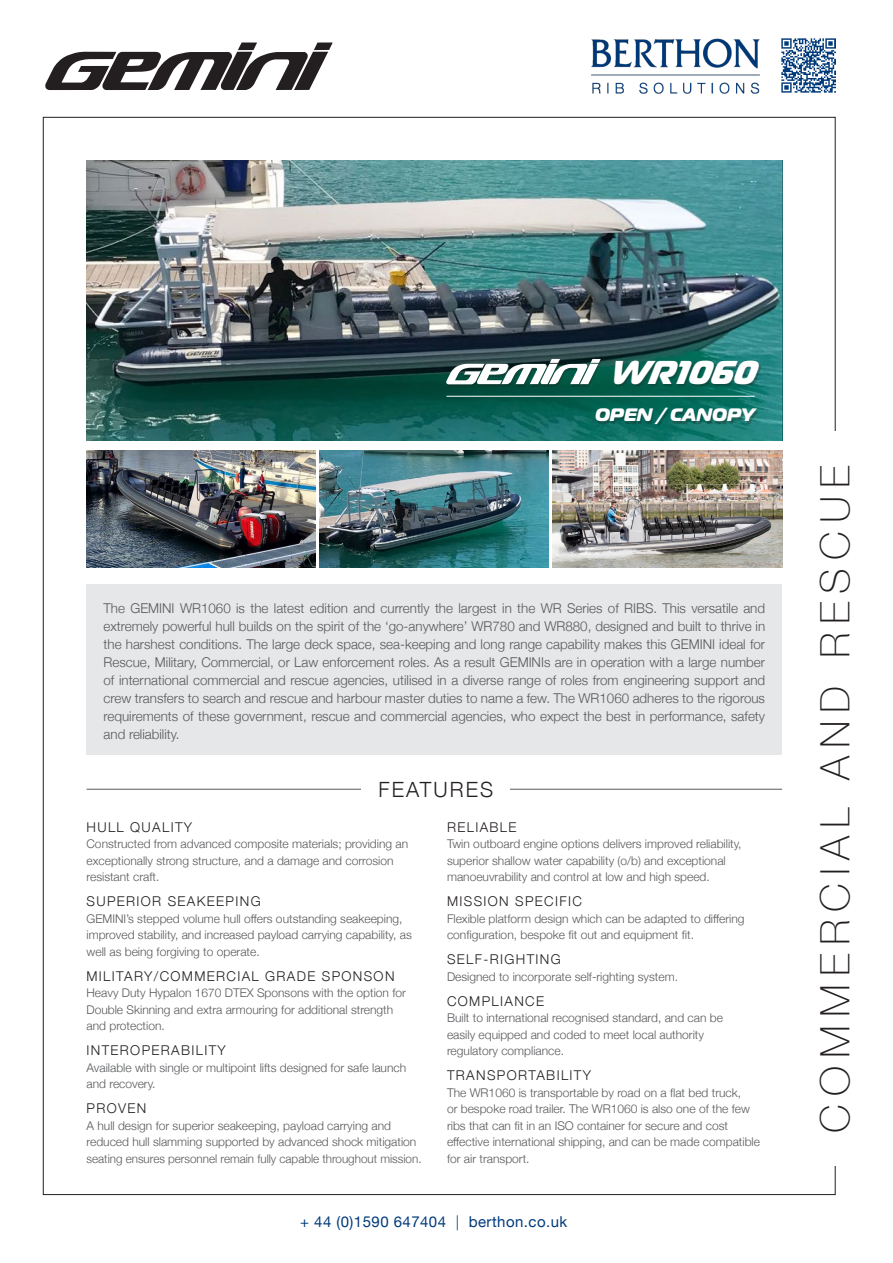
<style>
.page{position:relative;width:893px;height:1263px;background:#fff}
.page>*{position:absolute;margin:0;border:0;box-sizing:border-box;transform-origin:0 0}
.t1{font:100 40.5px "Helvetica Neue";letter-spacing:.2em;color:#231f20}
.t2{font:italic 800 33px "Magistral";color:#fff}
.t3{font:300 21px "Helvetica Neue";letter-spacing:.1em;color:#231f20}
.t4{font:italic 800 18px "Magistral";color:#fff}
.t5{font:15px "Helvetica Neue";letter-spacing:.03em;color:#013a7a}
.t6{font:300 13.5px/18px "Helvetica Neue";color:#57585a;text-align:justify}
.t7{font:300 13.5px "Helvetica Neue";letter-spacing:.1em;color:#231f20}
.t8{font:300 12px/16.5px "Helvetica Neue";color:#57585a}
</style>
<div class="page">
<hr style="left:87px;top:789px;width:695px;height:1px;background:#57585a">
<div style="left:361px;top:777px;width:149px;height:22px;background:#fff"></div>
<img style="left:87px;top:161px;width:695px;height:280px">
<img style="left:591px;top:38px;width:169px;height:56px">
<img style="left:782px;top:39px;width:54px;height:54px">
<svg style="left:45px;top:42px;width:288px;height:48px"></svg>
<img style="left:87px;top:450px;width:228px;height:117px">
<img style="left:552px;top:450px;width:230px;height:117px">
<img style="left:319px;top:450px;width:229px;height:117px">
<div style="left:87px;top:585px;width:695px;height:170px;background:#e6e7e9"></div>
<hr style="left:446px;top:396px;width:309px;height:1px;background:#fff">
<div style="left:447px;top:361px;width:313px;height:65px;background:#231f20;opacity:.3"></div>
<svg style="left:446px;top:359px;width:155px;height:25px"></svg>
<p class="t2" style="left:609px;top:351px;width:155px">WR1060</p>
<p class="t4" style="left:595px;top:403px;width:162px">OPEN / CANOPY</p>
<p class="t6" style="left:104px;top:598px;width:663px">The GEMINI WR1060 is the latest edition and currently the largest in the WR Series of RIBS. This versatile and extremely powerful hull builds on the spirit of the ‘go-anywhere’ WR780 and WR880, designed and built to thrive in the harshest conditions. The large deck space, sea-keeping and long range capability makes this GEMINI ideal for Rescue, Military, Commercial, or Law enforcement roles. As a result GEMINIs are in operation with a large number of international commercial and rescue agencies, utilised in a diverse range of roles from engineering support and crew transfers to search and rescue and harbour master duties to name a few. The WR1060 adheres to the rigorous requirements of these government, rescue and commercial agencies, who expect the best in performance, safety and reliability.</p>
<p class="t3" style="left:378px;top:773px;width:116px">FEATURES</p>
<p class="t7" style="left:87px;top:816px;width:107px">HULL QUALITY</p>
<p class="t8" style="left:87px;top:835px;width:323px">Constructed from advanced composite materials; providing an exceptionally strong structure, and a damage and corrosion resistant craft.</p>
<p class="t7" style="left:87px;top:890px;width:176px">SUPERIOR SEAKEEPING</p>
<p class="t8" style="left:87px;top:909px;width:327px">GEMINI’s stepped volume hull offers outstanding seakeeping, improved stability, and increased payload carrying capability, as well as being forgiving to operate.</p>
<p class="t7" style="left:87px;top:965px;width:309px">MILITARY/COMMERCIAL GRADE SPONSON</p>
<p class="t8" style="left:87px;top:984px;width:321px">Heavy Duty Hypalon 1670 DTEX Sponsons with the option for<br>Double Skinning and extra armouring for additional strength and protection.</p>
<p class="t7" style="left:87px;top:1039px;width:141px">INTEROPERABILITY</p>
<p class="t8" style="left:87px;top:1058px;width:321px">Available with single or multipoint lifts designed for safe launch and recovery.</p>
<p class="t7" style="left:87px;top:1097px;width:61px">PROVEN</p>
<p class="t8" style="left:87px;top:1116px;width:337px">A hull design for superior seakeeping, payload carrying and reduced hull slamming supported by advanced shock mitigation seating ensures personnel remain fully capable throughout mission.</p>
<p class="t7" style="left:447px;top:816px;width:71px">RELIABLE</p>
<p class="t8" style="left:447px;top:835px;width:296px">Twin outboard engine options delivers improved reliability, superior shallow water capability (o/b) and exceptional manoeuvrability and control at low and high speed.</p>
<p class="t7" style="left:447px;top:890px;width:136px">MISSION SPECIFIC</p>
<p class="t8" style="left:447px;top:909px;width:299px">Flexible platform design which can be adapted to differing configuration, bespoke fit out and equipment fit.</p>
<p class="t7" style="left:447px;top:948px;width:115px">SELF-RIGHTING</p>
<p class="t8" style="left:447px;top:967px;width:232px">Designed to incorporate self-righting system.</p>
<p class="t7" style="left:447px;top:990px;width:99px">COMPLIANCE</p>
<p class="t8" style="left:447px;top:1009px;width:277px">Built to international recognised standard, and can be easily equipped and coded to meet local authority regulatory compliance.</p>
<p class="t7" style="left:447px;top:1064px;width:145px">TRANSPORTABILITY</p>
<p class="t8" style="left:447px;top:1083px;width:314px">The WR1060 is transportable by road on a flat bed truck,<br>or bespoke road trailer. The WR1060 is also one of the few ribs that can fit in an ISO container for secure and cost effective international shipping, and can be made compatible for air transport.</p>
<p class="t5" style="left:300px;top:1210px;width:147px">+ 44 (0)1590 647404</p>
<p class="t5" style="left:469px;top:1210px;width:100px">berthon.co.uk</p>
<p class="t1" style="left:804px;top:1132px;width:669px;rotate:-90deg">COMMERCIAL AND RESCUE</p>
</div>
